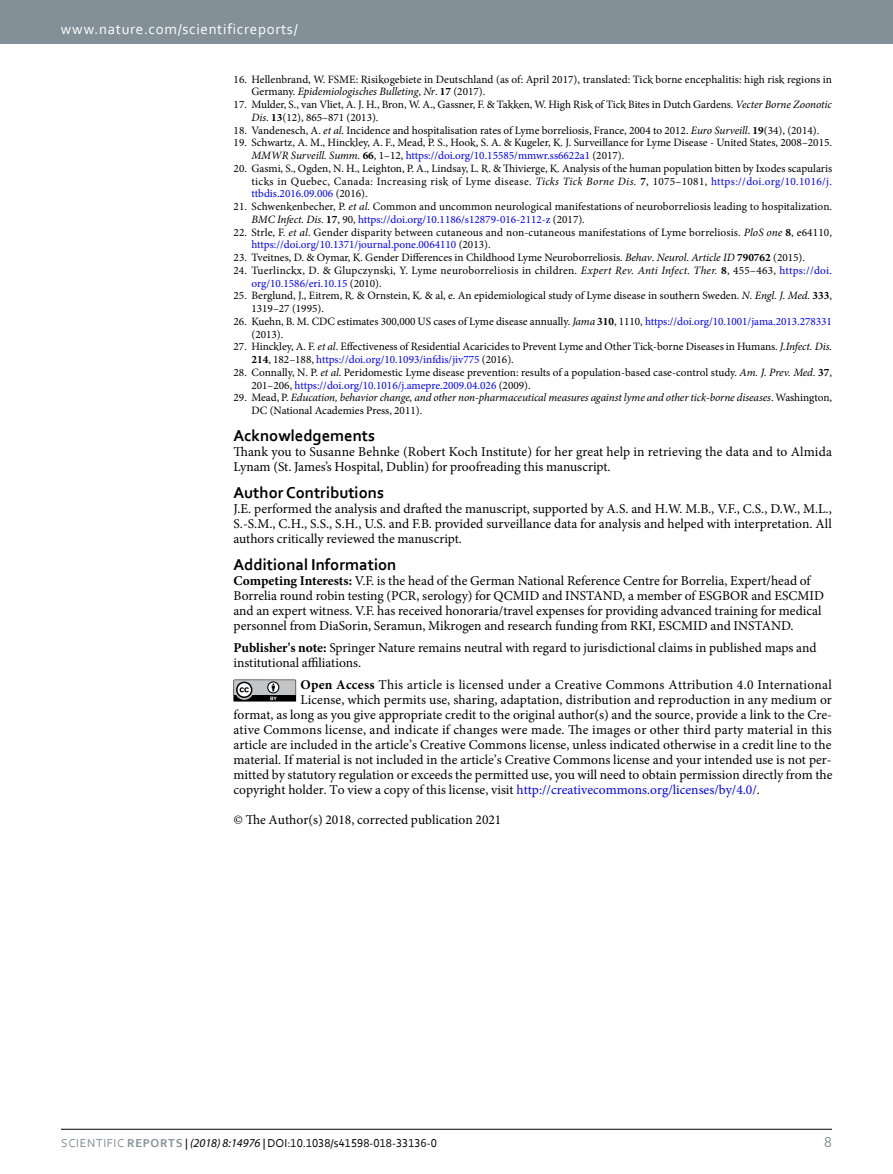
<style>
.page{position:relative;width:893px;height:1174px;background:#fff}
.page>*{position:absolute;margin:0;border:0;box-sizing:border-box;transform-origin:0 0}
.t1{font:700 16.5px "Corbel";color:#000}
.t2{font:15px "Corbel";letter-spacing:.045em;color:#fff}
.t3{font:15px "Corbel";color:#839097}
.t4{font:13.5px/15px "Minion Pro";color:#000}
.t5{font:13.5px "Minion Pro";letter-spacing:.02em;color:#000}
.t6{font:12px "Corbel";color:#000}
.t7{font:11.25px/12.8px "Minion Pro";color:#000}
.t8{font:italic 11.25px/12.8px "Minion Pro";letter-spacing:-.01em;color:#000}
.t9{font:11.25px/12.8px "Minion Pro";letter-spacing:.02em;color:#000}
.s1{font-style:italic}
.s2{font-weight:700}
.s3{color:#00f}
.s4{font-style:normal}
.s5{color:#839097}
.s6{font-weight:700;color:#839097}
.s7{font-family:"Myriad Pro";font-style:italic}
</style>
<div class="page">
<div style="left:0;top:0;width:893px;height:43px;background:#839097"></div>
<hr style="left:61px;top:1129px;width:771px;height:1px;background:#000">
<svg style="left:233px;top:679px;width:63px;height:22px"></svg>
<h2 class="t2" style="left:61px;top:19px;width:238px">www.nature.com/scientificreports/</h2>
<p class="t7" style="left:251px;top:73px;width:582px;text-indent:-18px">16. Hellenbrand, W. FSME: Risikogebiete in Deutschland (as of: April 2017), translated: Tick borne encephalitis: high risk regions in<br>Germany. <span class="s1">Epidemiologisches Bulleting</span>, <span class="s1">Nr</span>. <span class="s2">17</span> (2017).</p>
<p class="t7" style="left:251px;top:98px;width:582px;text-indent:-18px">17. Mulder, S., van Vliet, A. J. H., Bron, W. A., Gassner, F. &amp; Takken, W. High Risk of Tick Bites in Dutch Gardens. <span class="s1">Vecter Borne Zoonotic<br>Dis.</span> <span class="s2">13</span>(12), 865–871 (2013).</p>
<p class="t7" style="left:234px;top:124px;width:587px">18. Vandenesch, A. <span class="s1">et al</span>. Incidence and hospitalisation rates of Lyme borreliosis, France, 2004 to 2012. <span class="s1">Euro Surveill</span>. <span class="s2">19</span>(34), (2014).</p>
<p class="t7" style="left:251px;top:136px;width:582px;text-indent:-18px">19. Schwartz, A. M., Hinckley, A. F., Mead, P. S., Hook, S. A. &amp; Kugeler, K. J. Surveillance for Lyme Disease - United States, 2008–2015.<br><span class="s1">MMWR Surveill. Summ.</span> <span class="s2">66</span>, 1–12, <span class="s3">https://doi.org/10.15585/mmwr.ss6622a1</span> (2017).</p>
<p class="t7" style="left:251px;top:162px;width:582px;text-align:justify;text-indent:-18px">20. Gasmi, S., Ogden, N. H., Leighton, P. A., Lindsay, L. R. &amp; Thivierge, K. Analysis of the human population bitten by Ixodes scapularis ticks in Quebec, Canada: Increasing risk of Lyme disease. <span class="s1">Ticks Tick Borne Dis.</span> <span class="s2">7</span>, 1075–1081, <span class="s3">https://doi.org/10.1016/j. ttbdis.2016.09.006</span> (2016).</p>
<p class="t7" style="left:251px;top:200px;width:582px;text-indent:-18px">21. Schwenkenbecher, P. <span class="s1">et al</span>. Common and uncommon neurological manifestations of neuroborreliosis leading to hospitalization.<br><span class="s1">BMC Infect. Dis.</span> <span class="s2">17</span>, 90, <span class="s3">https://doi.org/10.1186/s12879-016-2112-z</span> (2017).</p>
<p class="t7" style="left:251px;top:226px;width:582px;text-indent:-18px">22. Strle, F. <span class="s1">et al</span>. Gender disparity between cutaneous and non-cutaneous manifestations of Lyme borreliosis. <span class="s1">PloS one</span> <span class="s2">8</span>, e64110, <span class="s3">https://doi.org/10.1371/journal.pone.0064110</span> (2013).</p>
<p class="t7" style="left:234px;top:251px;width:573px">23. Tveitnes, D. &amp; Oymar, K. Gender Differences in Childhood Lyme Neuroborreliosis. <span class="s1">Behav</span>. <span class="s1">Neurol</span>. <span class="s1">Article ID</span> <span class="s2">790762</span> (2015).</p>
<p class="t9" style="left:251px;top:264px;width:582px;text-indent:-18px">24. Tuerlinckx, D. &amp; Glupczynski, Y. Lyme neuroborreliosis in children. <span class="s1">Expert Rev. Anti Infect. Ther.</span> <span class="s2">8</span>, 455–463, <span class="s3">https://doi. org/10.1586/eri.10.15</span> (2010).</p>
<p class="t7" style="left:251px;top:289px;width:582px;text-indent:-18px">25. Berglund, J., Eitrem, R. &amp; Ornstein, K. &amp; al, e. An epidemiological study of Lyme disease in southern Sweden. <span class="s1">N. Engl. J. Med.</span> <span class="s2">333</span>,<br>1319–27 (1995).</p>
<p class="t7" style="left:251px;top:315px;width:582px;text-indent:-18px">26. Kuehn, B. M. CDC estimates 300,000 US cases of Lyme disease annually. <span class="s1">Jama</span> <span class="s2">310</span>, 1110, <span class="s3">https://doi.org/10.1001/jama.2013.278331 </span>(2013).</p>
<p class="t7" style="left:251px;top:340px;width:582px;text-indent:-18px">27. Hinckley, A. F. <span class="s1">et al</span>. Effectiveness of Residential Acaricides to Prevent Lyme and Other Tick-borne Diseases in Humans. <span class="s1">J.Infect. Dis.<br></span><span class="s2">214</span>, 182–188, <span class="s3">https://doi.org/10.1093/infdis/jiv775</span> (2016).</p>
<p class="t7" style="left:251px;top:366px;width:582px;text-indent:-18px">28. Connally, N. P. <span class="s1">et al</span>. Peridomestic Lyme disease prevention: results of a population-based case-control study. <span class="s1">Am. J. Prev. Med.</span> <span class="s2">37</span>,<br>201–206, <span class="s3">https://doi.org/10.1016/j.amepre.2009.04.026</span> (2009).</p>
<p class="t8" style="left:251px;top:391px;width:582px;text-indent:-18px"><span class="s4">29. Mead, P.</span> Education, behavior change, and other non-pharmaceutical measures against lyme and other tick-borne diseases<span class="s4">. Washington,<br>DC (National Academies Press, 2011).</span></p>
<h1 class="t1" style="left:233px;top:425px;width:143px">Acknowledgements</h1>
<p class="t4" style="left:233px;top:444px;width:600px">Thank you to Susanne Behnke (Robert Koch Institute) for her great help in retrieving the data and to Almida<br>Lynam (St. James’s Hospital, Dublin) for proofreading this manuscript.</p>
<h1 class="t1" style="left:233px;top:482px;width:152px">Author Contributions</h1>
<p class="t4" style="left:233px;top:501px;width:600px;text-align:justify">J.E. performed the analysis and drafted the manuscript, supported by A.S. and H.W. M.B., V.F., C.S., D.W., M.L., S.-S.M., C.H., S.S., S.H., U.S. and F.B. provided surveillance data for analysis and helped with interpretation. All authors critically reviewed the manuscript.</p>
<h1 class="t1" style="left:233px;top:554px;width:164px">Additional Information</h1>
<p class="t4" style="left:233px;top:573px;width:592px"><span class="s2">Competing Interests:</span> V.F. is the head of the German National Reference Centre for Borrelia, Expert/head of Borrelia round robin testing (PCR, serology) for QCMID and INSTAND, a member of ESGBOR and ESCMID and an expert witness. V.F. has received honoraria/travel expenses for providing advanced training for medical personnel from DiaSorin, Seramun, Mikrogen and research funding from RKI, ESCMID and INSTAND.</p>
<p class="t4" style="left:233px;top:640px;width:584px"><span class="s2">Publisher's note:</span> Springer Nature remains neutral with regard to jurisdictional claims in published maps and institutional affiliations.</p>
<p class="t5" style="left:301px;top:675px;width:533px"><span class="s2">Open Access</span> This article is licensed under a Creative Commons Attribution 4.0 International</p>
<p class="t4" style="left:300px;top:692px;width:533px">License, which permits use, sharing, adaptation, distribution and reproduction in any medium or</p>
<p class="t4" style="left:233px;top:707px;width:600px">format, as long as you give appropriate credit to the original author(s) and the source, provide a link to the Cre-</p>
<p class="t4" style="left:233px;top:722px;width:600px">ative Commons license, and indicate if changes were made. The images or other third party material in this</p>
<p class="t4" style="left:233px;top:737px;width:599px">article are included in the article’s Creative Commons license, unless indicated otherwise in a credit line to the</p>
<p class="t4" style="left:233px;top:752px;width:600px">material. If material is not included in the article’s Creative Commons license and your intended use is not per-</p>
<p class="t4" style="left:233px;top:767px;width:601px">mitted by statutory regulation or exceeds the permitted use, you will need to obtain permission directly from the</p>
<p class="t4" style="left:233px;top:782px;width:528px">copyright holder. To view a copy of this license, visit <span class="s3">http://creativecommons.org/licenses/by/4.0/</span>.</p>
<p class="t4" style="left:233px;top:812px;width:269px">© The Author(s) 2018, corrected publication 2021</p>
<p class="t6" style="left:61px;top:1135px;width:377px"><span class="s5">Scientific</span> <span class="s6">Reports</span> | <span class="s7">(2018) 8:14976</span> | DOI:10.1038/s41598-018-33136-0</p>
<h2 class="t3" style="left:824px;top:1132px;width:9px">8</h2>
</div>
